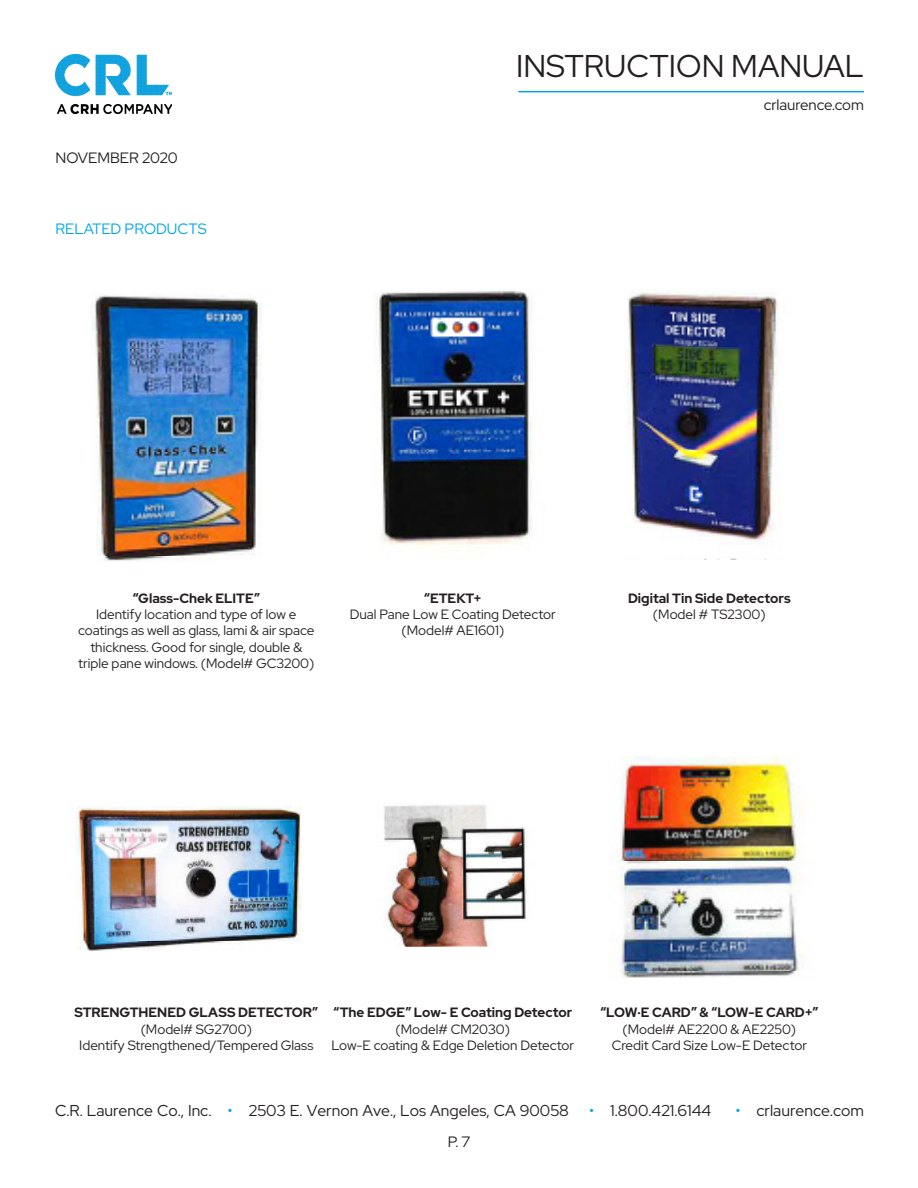
<style>
.page{position:relative;width:918px;height:1188px;background:#fff}
.page>*{position:absolute;margin:0;border:0;box-sizing:border-box;transform-origin:0 0}
.t1{font:31.5px "Red Hat Display";color:#231f20}
.t2{font:15.75px "Red Hat Display";color:#231f20}
.t3{font:15px "Red Hat Display";color:#231f20}
.t4{font:15px "Red Hat Display";color:#00a8e2}
.t5{font:13.5px/16.2px "Red Hat Display";color:#231f20;text-align:center}
.t6{font:700 13.5px "Red Hat Display";color:#231f20}
.s1{color:#00a8e2}
</style>
<div class="page">
<hr style="left:518px;top:91px;width:346px;height:1px;background:#00a8e2">
<img style="left:56px;top:54px;width:116px;height:60px">
<img style="left:92px;top:295px;width:169px;height:266px">
<img style="left:76px;top:806px;width:226px;height:144px">
<img style="left:384px;top:805px;width:143px;height:141px">
<img style="left:611px;top:756px;width:193px;height:222px">
<img style="left:376px;top:290px;width:156px;height:259px">
<img style="left:627px;top:292px;width:152px;height:267px">
<p class="t3" style="left:56px;top:148px;width:124px">NOVEMBER 2020</p>
<p class="t4" style="left:56px;top:219px;width:153px">RELATED PRODUCTS</p>
<h1 class="t1" style="left:516px;top:45px;width:349px">INSTRUCTION MANUAL</h1>
<p class="t3" style="left:764px;top:94px;width:102px">crlaurence.com</p>
<p class="t6" style="left:133px;top:589px;width:129px">“Glass-Chek ELITE”</p>
<p class="t5" style="left:78px;top:606px;width:238px">Identify location and type of low e coatings as well as glass, lami &amp; air space thickness. Good for single, double &amp; triple pane windows. (Model# GC3200)</p>
<p class="t6" style="left:424px;top:589px;width:59px">“ETEKT+</p>
<p class="t5" style="left:350px;top:606px;width:208px">Dual Pane Low E Coating Detector (Model# AE1601)</p>
<p class="t6" style="left:628px;top:589px;width:164px">Digital Tin Side Detectors</p>
<p class="t5" style="left:653px;top:606px;width:114px">(Model # TS2300)</p>
<p class="t6" style="left:74px;top:1004px;width:245px">STRENGTHENED GLASS DETECTOR”</p>
<p class="t5" style="left:141px;top:1021px;width:113px">(Model# SG2700)</p>
<p class="t5" style="left:79px;top:1037px;width:236px">Identify Strengthened/Tempered Glass</p>
<p class="t6" style="left:333px;top:1004px;width:241px">“The EDGE” Low- E Coating Detector</p>
<p class="t5" style="left:396px;top:1021px;width:116px">(Model# CM2030)</p>
<p class="t5" style="left:331px;top:1037px;width:244px">Low-E coating &amp; Edge Deletion Detector</p>
<p class="t6" style="left:600px;top:1004px;width:219px">“LOW·E CARD” &amp; “LOW-E CARD+”</p>
<p class="t5" style="left:623px;top:1021px;width:175px">(Model# AE2200 &amp; AE2250)</p>
<p class="t5" style="left:612px;top:1037px;width:197px">Credit Card Size Low-E Detector</p>
<p class="t2" style="left:55px;top:1101px;width:515px">C.R. Laurence Co., Inc. <span class="s1">•</span> 2503 E. Vernon Ave., Los Angeles, CA 90058</p>
<p class="t2" style="left:589px;top:1101px;width:124px"><span class="s1">•</span> 1.800.421.6144</p>
<p class="t2" style="left:735px;top:1101px;width:130px"><span class="s1">•</span> crlaurence.com</p>
<p class="t3" style="left:448px;top:1132px;width:24px">P. 7</p>
</div>
